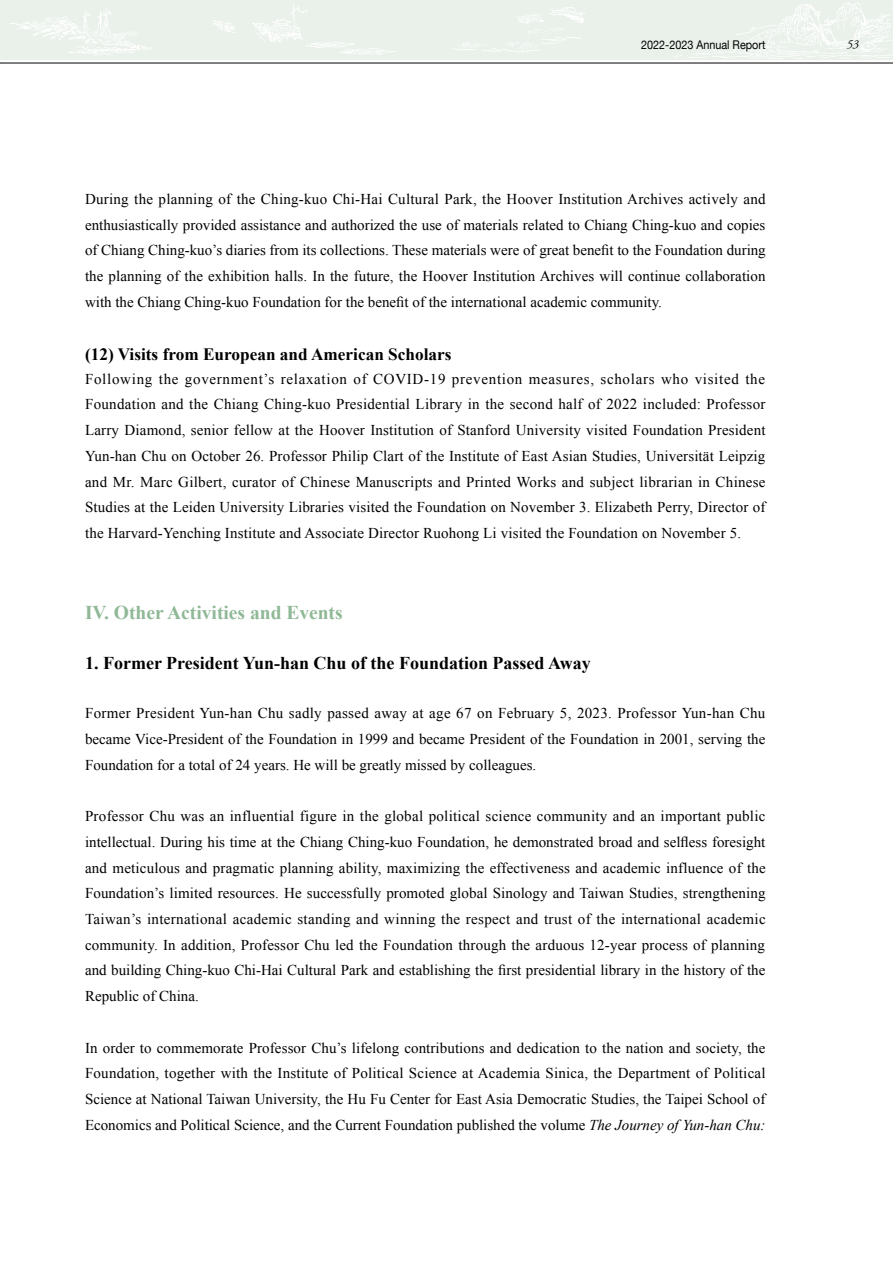
<style>
.page{position:relative;width:893px;height:1263px;background:#fff}
.page>*{position:absolute;margin:0;border:0;box-sizing:border-box;transform-origin:0 0}
.t1{font:700 19.5px "Times New Roman";color:#8fb896}
.t2{font:700 18px "Times New Roman";color:#000}
.t3{font:700 17.25px "Times New Roman";color:#000}
.t4{font:15px/25.7px "Times New Roman";color:#000;text-align:justify}
.t5{font:12px "Helvetica Neue";color:#000;scale:.9 1}
.t6{font:italic 12px "Adobe Garamond Pro";color:#000}
.s1{font-style:italic}
</style>
<div class="page">
<img style="left:0;top:0;width:893px;height:59px">
<hr style="left:0;top:63px;width:893px;height:1px;background:#000">
<p class="t5" style="left:641px;top:36px;width:140px">2022-2023 Annual Report</p>
<p class="t6" style="left:847px;top:37px;width:13px">53</p>
<p class="t4" style="left:85px;top:186px;width:682px">During the planning of the Ching-kuo Chi-Hai Cultural Park, the Hoover Institution Archives actively and enthusiastically provided assistance and authorized the use of materials related to Chiang Ching-kuo and copies of Chiang Ching-kuo’s diaries from its collections. These materials were of great benefit to the Foundation during the planning of the exhibition halls. In the future, the Hoover Institution Archives will continue collaboration with the Chiang Ching-kuo Foundation for the benefit of the international academic community.</p>
<p class="t3" style="left:85px;top:342px;width:368px">(12) Visits from European and American Scholars</p>
<p class="t4" style="left:85px;top:366px;width:682px">Following the government’s relaxation of COVID-19 prevention measures, scholars who visited the Foundation and the Chiang Ching-kuo Presidential Library in the second half of 2022 included: Professor Larry Diamond, senior fellow at the Hoover Institution of Stanford University visited Foundation President Yun-han Chu on October 26. Professor Philip Clart of the Institute of East Asian Studies, Universität Leipzig and Mr. Marc Gilbert, curator of Chinese Manuscripts and Printed Works and subject librarian in Chinese Studies at the Leiden University Libraries visited the Foundation on November 3. Elizabeth Perry, Director of the Harvard-Yenching Institute and Associate Director Ruohong Li visited the Foundation on November 5.</p>
<h1 class="t1" style="left:85px;top:599px;width:259px">IV. Other Activities and Events</h1>
<p class="t2" style="left:85px;top:651px;width:507px">1. Former President Yun-han Chu of the Foundation Passed Away</p>
<p class="t4" style="left:85px;top:700px;width:682px">Former President Yun-han Chu sadly passed away at age 67 on February 5, 2023. Professor Yun-han Chu became Vice-President of the Foundation in 1999 and became President of the Foundation in 2001, serving the Foundation for a total of 24 years. He will be greatly missed by colleagues.</p>
<p class="t4" style="left:85px;top:803px;width:682px">Professor Chu was an influential figure in the global political science community and an important public intellectual. During his time at the Chiang Ching-kuo Foundation, he demonstrated broad and selfless foresight and meticulous and pragmatic planning ability, maximizing the effectiveness and academic influence of the Foundation’s limited resources. He successfully promoted global Sinology and Taiwan Studies, strengthening Taiwan’s international academic standing and winning the respect and trust of the international academic community. In addition, Professor Chu led the Foundation through the arduous 12-year process of planning and building Ching-kuo Chi-Hai Cultural Park and establishing the first presidential library in the history of the Republic of China.</p>
<p class="t4" style="left:85px;top:1034px;width:682px">In order to commemorate Professor Chu’s lifelong contributions and dedication to the nation and society, the Foundation, together with the Institute of Political Science at Academia Sinica, the Department of Political Science at National Taiwan University, the Hu Fu Center for East Asia Democratic Studies, the Taipei School of Economics and Political Science, and the Current Foundation published the volume <span class="s1">The Journey of Yun-han Chu:</span></p>
</div>
